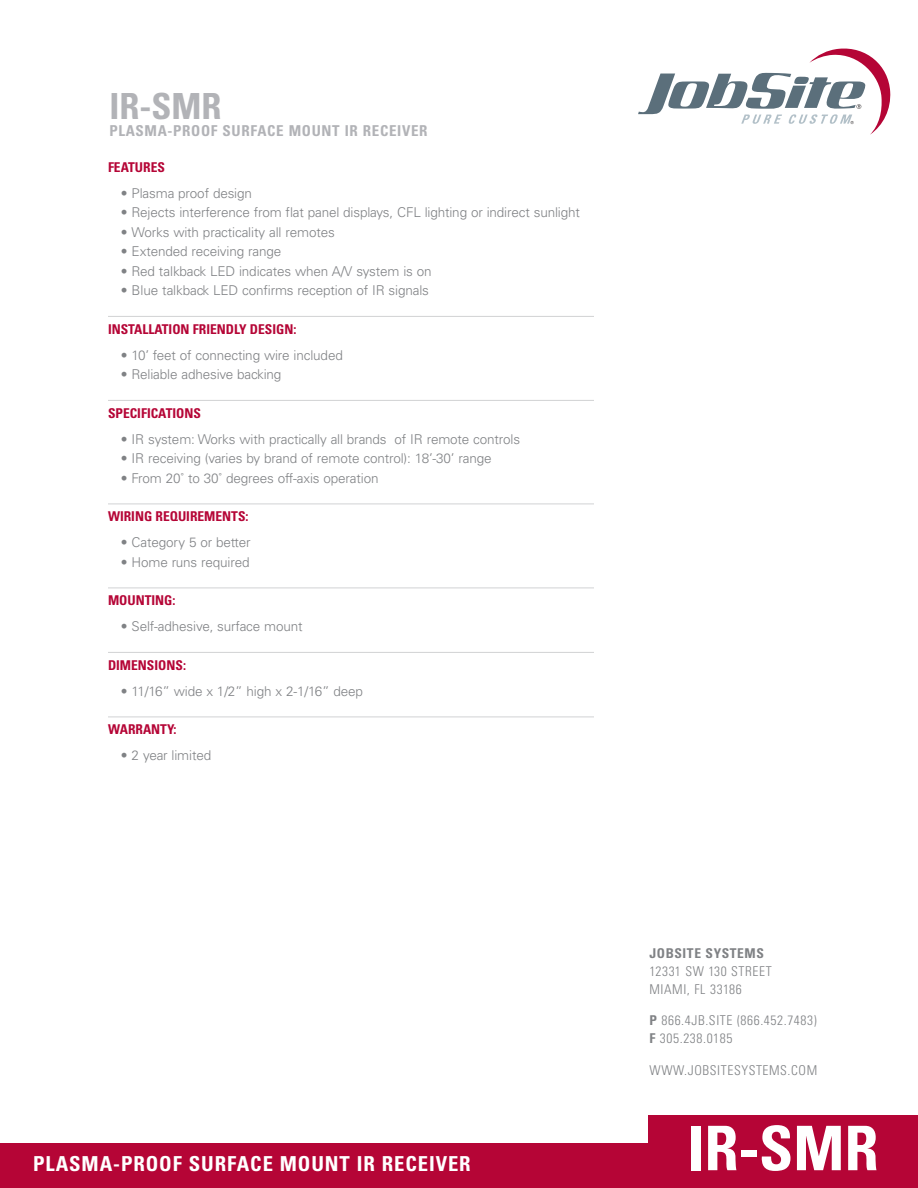
<style>
.page{position:relative;width:918px;height:1188px;background:#fff}
.page>*{position:absolute;margin:0;border:0;box-sizing:border-box;transform-origin:0 0}
.t1{font:700 condensed 61.5px "Univers LT Std";color:#fff}
.t2{font:700 condensed 36px "Univers LT Std";color:#b2b3b7}
.t3{font:700 condensed 20.7px "Univers LT Std";letter-spacing:.045em;color:#fff}
.t4{font:700 condensed 15px "Univers LT Std";letter-spacing:.045em;color:#b2b3b7}
.t5{font:300 13.5px "Univers LT Std";letter-spacing:-.01em;color:#808285}
.t6{font:700 condensed 13.5px "Univers LT Std";color:#b50536}
.t7{font:300 condensed 13.5px/18px "Univers LT Std";letter-spacing:.045em;color:#808285}
.t8{font:700 condensed 13.5px "Univers LT Std";letter-spacing:.045em;color:#808285}
.s1{font-weight:700}
</style>
<div class="page">
<hr style="left:108px;top:316px;width:486px;height:1px;background:#d1d2d4">
<hr style="left:108px;top:400px;width:486px;height:1px;background:#d1d2d4">
<hr style="left:108px;top:504px;width:486px;height:1px;background:#d1d2d4">
<hr style="left:108px;top:588px;width:486px;height:1px;background:#d1d2d4">
<hr style="left:108px;top:652px;width:486px;height:1px;background:#d1d2d4">
<hr style="left:108px;top:717px;width:486px;height:1px;background:#d1d2d4">
<svg style="left:638px;top:49px;width:252px;height:86px"></svg>
<div style="left:0;top:1143px;width:656px;height:45px;background:#b50536"></div>
<div style="left:648px;top:1115px;width:270px;height:73px;background:#b50536"></div>
<h2 class="t2" style="left:110px;top:93px;width:113px">IR-SMR</h2>
<p class="t4" style="left:110px;top:125px;width:320px">PLASMA-PROOF SURFACE MOUNT IR RECEIVER</p>
<p class="t6" style="left:108px;top:162px;width:58px">FEATURES</p>
<p class="t5" style="left:121px;top:188px;width:133px">• Plasma proof design</p>
<p class="t5" style="left:121px;top:208px;width:461px">• Rejects interference from flat panel displays, CFL lighting or indirect sunlight</p>
<p class="t5" style="left:121px;top:227px;width:215px">• Works with practicality all remotes</p>
<p class="t5" style="left:121px;top:247px;width:162px">• Extended receiving range</p>
<p class="t5" style="left:121px;top:266px;width:312px">• Red talkback LED indicates when A/V system is on</p>
<p class="t5" style="left:121px;top:286px;width:310px">• Blue talkback LED confirms reception of IR signals</p>
<p class="t6" style="left:108px;top:324px;width:190px">INSTALLATION FRIENDLY DESIGN:</p>
<p class="t5" style="left:121px;top:350px;width:224px">• 10’ feet of connecting wire included</p>
<p class="t5" style="left:121px;top:370px;width:162px">• Reliable adhesive backing</p>
<p class="t6" style="left:108px;top:408px;width:94px">SPECIFICATIONS</p>
<p class="t5" style="left:121px;top:434px;width:401px">• IR system: Works with practically all brands of IR remote controls</p>
<p class="t5" style="left:121px;top:454px;width:372px">• IR receiving (varies by brand of remote control): 18’-30’ range</p>
<p class="t5" style="left:121px;top:473px;width:259px">• From 20˚ to 30˚ degrees off-axis operation</p>
<p class="t6" style="left:108px;top:512px;width:142px">WIRING REQUIREMENTS:</p>
<p class="t5" style="left:121px;top:538px;width:131px">• Category 5 or better</p>
<p class="t5" style="left:121px;top:557px;width:130px">• Home runs required</p>
<p class="t6" style="left:108px;top:596px;width:69px">MOUNTING:</p>
<p class="t5" style="left:121px;top:622px;width:183px">• Self-adhesive, surface mount</p>
<p class="t6" style="left:108px;top:660px;width:80px">DIMENSIONS:</p>
<p class="t5" style="left:121px;top:686px;width:244px">• 11/16” wide x 1/2” high x 2-1/16” deep</p>
<p class="t6" style="left:108px;top:725px;width:70px">WARRANTY:</p>
<p class="t5" style="left:121px;top:751px;width:92px">• 2 year limited</p>
<h3 class="t3" style="left:33px;top:1156px;width:439px">PLASMA-PROOF SURFACE MOUNT IR RECEIVER</h3>
<p class="t8" style="left:650px;top:948px;width:116px">JOBSITE SYSTEMS</p>
<p class="t7" style="left:650px;top:963px;width:124px">12331 SW 130 STREET<br>MIAMI, FL 33186</p>
<p class="t7" style="left:650px;top:1013px;width:169px"><span class="s1">P</span> 866.4JB.SITE (866.452.7483)<br><span class="s1">F</span> 305.238.0185</p>
<p class="t7" style="left:650px;top:1062px;width:169px">WWW.JOBSITESYSTEMS.COM</p>
<h1 class="t1" style="left:687px;top:1126px;width:193px">IR-SMR</h1>
</div>
